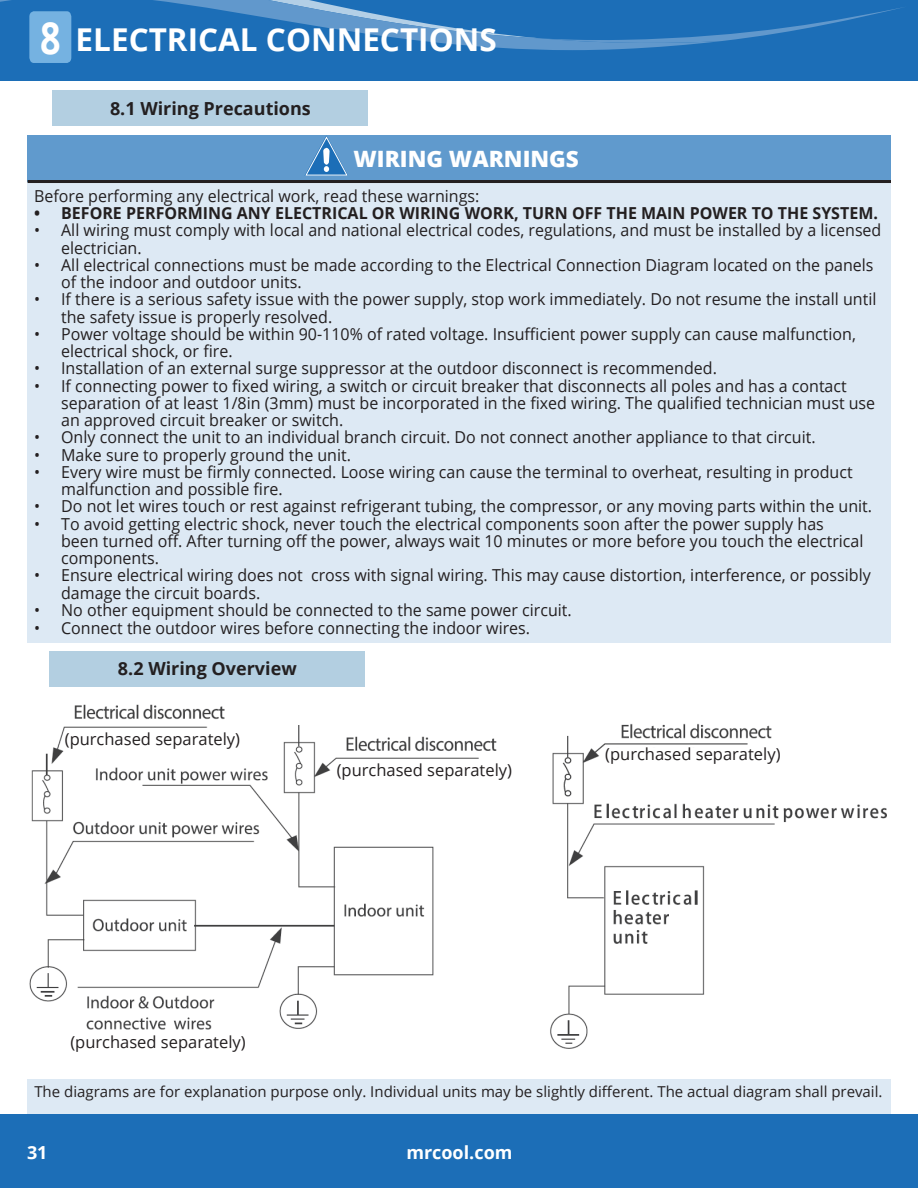
<style>
.page{position:relative;width:918px;height:1188px;background:#fff}
.page>*{position:absolute;margin:0;border:0;box-sizing:border-box;transform-origin:0 0}
.t1{font:700 44.4px "Open Sans";color:#fff;scale:.81 1}
.t2{font:700 31.5px "Open Sans";color:#fff}
.t3{font:800 22.5px "Open Sans";color:#fff}
.Blue_Sub_Heads{font:700 18px "Open Sans";color:#231f20}
.t4{font:700 18px "Open Sans";color:#fff}
.Blue_Sub_Heads-2{font:16.5px/17.2px "Open Sans";color:#231f20}
.t5{font:700 16.5px "Open Sans";color:#231f20}
.t6{font:15px "Open Sans";color:#231f20}
</style>
<div class="page">
<div style="left:0;top:0;width:918px;height:81px;background:#1c6eb7"></div>
<div style="left:0;top:1114px;width:918px;height:74px;background:#1c6eb7"></div>
<svg style="left:0;top:0;width:902px;height:63px"></svg>
<div style="left:28px;top:1079px;width:863px;height:35px;background:#dde9f4"></div>
<div style="left:50px;top:651px;width:315px;height:35px;background:#b3cfe1"></div>
<img style="left:29px;top:704px;width:858px;height:345px">
<div style="left:27px;top:135px;width:863px;height:48px;background:#609acd"></div>
<div style="left:27px;top:183px;width:864px;height:460px;background:#dde9f4"></div>
<hr style="left:28px;top:180px;width:863px;height:3px;background:#231f20">
<svg style="left:305px;top:135px;width:42px;height:41px"></svg>
<div style="left:53px;top:90px;width:315px;height:36px;background:#b3cfe1"></div>
<div style="left:71px;top:732px;width:188px;height:26px;background:#fff"></div>
<div style="left:343px;top:763px;width:188px;height:26px;background:#fff"></div>
<div style="left:612px;top:748px;width:188px;height:26px;background:#fff"></div>
<div style="left:77px;top:1035px;width:188px;height:26px;background:#fff"></div>
<p class="t1" style="left:40px;top:6px;width:27px">8</p>
<p class="t2" style="left:76px;top:17px;width:423px">ELECTRICAL CONNECTIONS</p>
<p class="Blue_Sub_Heads" style="left:110px;top:96px;width:202px">8.1 Wiring Precautions</p>
<p class="t3" style="left:353px;top:142px;width:227px">WIRING WARNINGS</p>
<p class="Blue_Sub_Heads-2" style="left:34px;top:187px;width:447px">Before performing any electrical work, read these warnings:</p>
<p class="t5" style="left:34px;top:202px;width:845px">• BEFORE PERFORMING ANY ELECTRICAL OR WIRING WORK, TURN OFF THE MAIN POWER TO THE SYSTEM.</p>
<p class="Blue_Sub_Heads-2" style="left:61px;top:221px;width:822px;text-indent:-27px">• All wiring must comply with local and national electrical codes, regulations, and must be installed by a licensed electrician.</p>
<p class="Blue_Sub_Heads-2" style="left:61px;top:256px;width:814px;text-indent:-27px">• All electrical connections must be made according to the Electrical Connection Diagram located on the panels of the indoor and outdoor units.</p>
<p class="Blue_Sub_Heads-2" style="left:61px;top:290px;width:817px;text-indent:-27px">• If there is a serious safety issue with the power supply, stop work immediately. Do not resume the install until the safety issue is properly resolved.</p>
<p class="Blue_Sub_Heads-2" style="left:61px;top:325px;width:796px;text-indent:-27px">• Power voltage should be within 90-110% of rated voltage. Insufficient power supply can cause malfunction, electrical shock, or fire.</p>
<p class="Blue_Sub_Heads-2" style="left:34px;top:359px;width:684px">• Installation of an external surge suppressor at the outdoor disconnect is recommended.</p>
<p class="Blue_Sub_Heads-2" style="left:61px;top:377px;width:816px;text-indent:-27px">• If connecting power to fixed wiring, a switch or circuit breaker that disconnects all poles and has a contact separation of at least 1/8in (3mm) must be incorporated in the fixed wiring. The qualified technician must use an approved circuit breaker or switch.</p>
<p class="Blue_Sub_Heads-2" style="left:34px;top:428px;width:783px">• Only connect the unit to an individual branch circuit. Do not connect another appliance to that circuit.</p>
<p class="Blue_Sub_Heads-2" style="left:34px;top:446px;width:318px">• Make sure to properly ground the unit.</p>
<p class="Blue_Sub_Heads-2" style="left:61px;top:463px;width:793px;text-indent:-27px">• Every wire must be firmly connected. Loose wiring can cause the terminal to overheat, resulting in product malfunction and possible fire.</p>
<p class="Blue_Sub_Heads-2" style="left:34px;top:497px;width:840px">• Do not let wires touch or rest against refrigerant tubing, the compressor, or any moving parts within the unit.</p>
<p class="Blue_Sub_Heads-2" style="left:61px;top:515px;width:804px;text-indent:-27px">• To avoid getting electric shock, never touch the electrical components soon after the power supply has been turned off. After turning off the power, always wait 10 minutes or more before you touch the electrical components.</p>
<p class="Blue_Sub_Heads-2" style="left:61px;top:566px;width:811px;text-indent:-27px">• Ensure electrical wiring does not cross with signal wiring. This may cause distortion, interference, or possibly damage the circuit boards.</p>
<p class="Blue_Sub_Heads-2" style="left:34px;top:601px;width:539px">• No other equipment should be connected to the same power circuit.</p>
<p class="Blue_Sub_Heads-2" style="left:34px;top:619px;width:498px">• Connect the outdoor wires before connecting the indoor wires.</p>
<p class="Blue_Sub_Heads" style="left:118px;top:656px;width:180px">8.2 Wiring Overview</p>
<p class="Blue_Sub_Heads-2" style="left:65px;top:730px;width:177px">(purchased separately)</p>
<p class="Blue_Sub_Heads-2" style="left:337px;top:761px;width:177px">(purchased separately)</p>
<p class="Blue_Sub_Heads-2" style="left:605px;top:745px;width:177px">(purchased separately)</p>
<p class="Blue_Sub_Heads-2" style="left:70px;top:1033px;width:177px">(purchased separately)</p>
<p class="t6" style="left:34px;top:1081px;width:850px">The diagrams are for explanation purpose only. Individual units may be slightly different. The actual diagram shall prevail.</p>
<p class="t4" style="left:27px;top:1140px;width:22px">31</p>
<p class="t4" style="left:406px;top:1140px;width:108px">mrcool.com</p>
</div>
